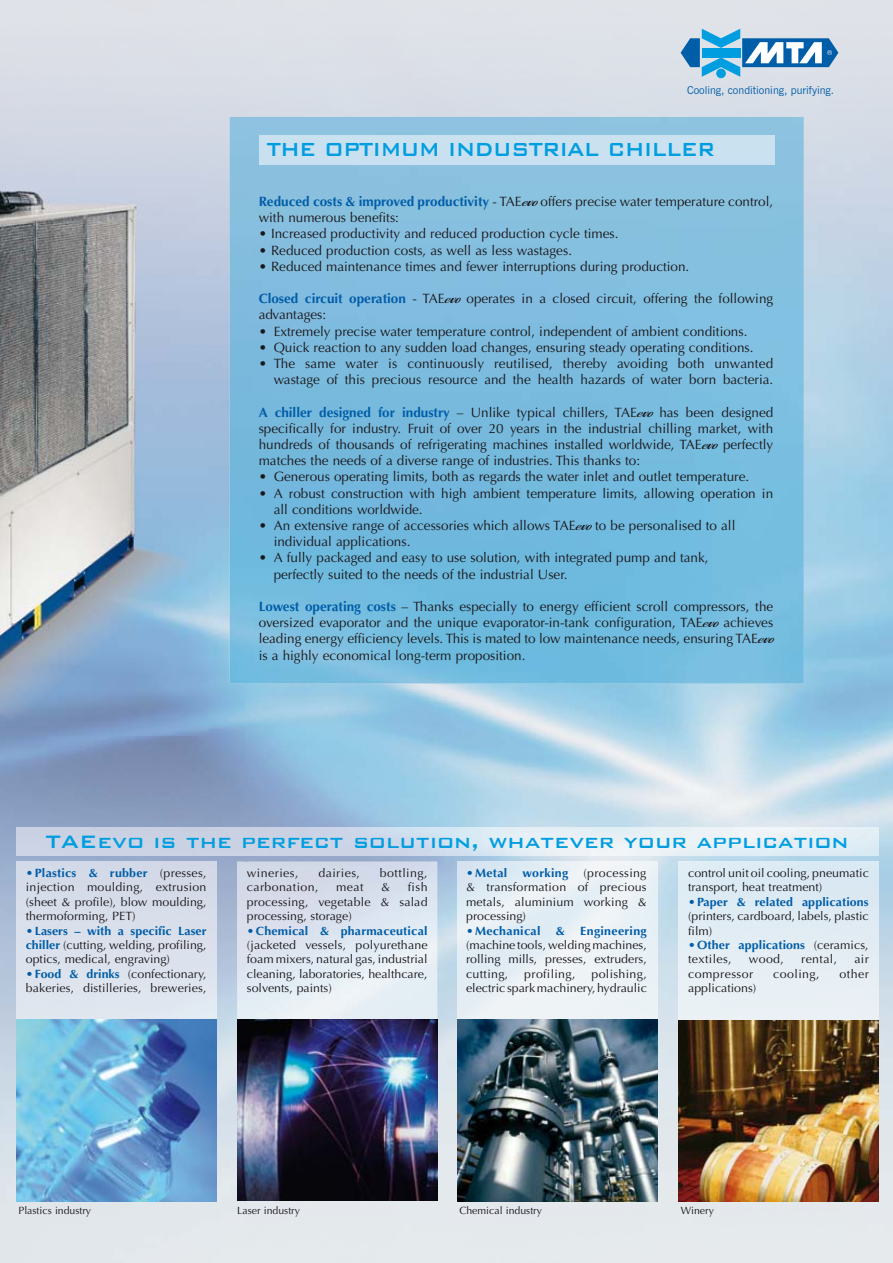
<style>
.page{position:relative;width:893px;height:1263px;background:#fff}
.page>*{position:absolute;margin:0;border:0;box-sizing:border-box;transform-origin:0 0}
.t1{font:500 25.35px "Bank Gothic";letter-spacing:-.04em;color:#009ee0;scale:.9 1}
.t2{font:500 24px "Bank Gothic";color:#009ee0}
.t3{font:13.5px/16.2px "Optima";color:#1a171b}
.t4{font:12px/14.4px "Optima";color:#1a171b;text-align:justify}
.t5{font:12px/14.4px "Optima";letter-spacing:.03em;color:#1a171b}
.t6{font:12px "Optima";letter-spacing:.035em;color:#1a171b}
.t7{font:700 12px "Optima";letter-spacing:.025em;color:#005da8}
.t8{font:12px "Optima";letter-spacing:.025em;color:#1a171b}
.t9{font:10.95px "News Gothic BT";color:#005da8}
.t10{font:10.5px "Optima";color:#1a171b}
.s1{font-weight:700;color:#005da8}
.s2{font-family:"Andrea"}
.s3{color:#005da8}
.s4{font-weight:400}
</style>
<div class="page">
<img style="left:1px;top:736px;width:46px;height:527px">
<img style="left:198px;top:208px;width:48px;height:1055px">
<img style="left:396px;top:894px;width:98px;height:369px">
<img style="left:645px;top:894px;width:48px;height:369px">
<img style="left:844px;top:894px;width:49px;height:369px">
<div style="left:47px;top:1201px;width:151px;height:62px;background:#e2e7eb"></div>
<div style="left:494px;top:1201px;width:151px;height:62px;background:#e4e9ec"></div>
<img style="left:678px;top:862px;width:200px;height:158px">
<img style="left:679px;top:1020px;width:199px;height:182px">
<img style="left:458px;top:862px;width:200px;height:158px">
<img style="left:458px;top:1020px;width:200px;height:181px">
<img style="left:237px;top:862px;width:200px;height:157px">
<img style="left:237px;top:1019px;width:200px;height:182px">
<div style="left:16px;top:862px;width:200px;height:158px;background:#dbe0ec"></div>
<img style="left:16px;top:1020px;width:200px;height:181px">
<div style="left:259px;top:135px;width:515px;height:30px;background:#c9e1f0"></div>
<svg style="left:680px;top:29px;width:158px;height:48px;background:#83b6d8"></svg>
<div style="left:716px;top:69px;width:10px;height:9px;background:#009ee0;border-radius:50%"></div>
<img style="left:1px;top:173px;width:208px;height:563px">
<p class="t9" style="left:687px;top:86px;width:148px">Cooling, conditioning, purifying.</p>
<h1 class="t1" style="left:267px;top:135px;width:500px">THE OPTIMUM INDUSTRIAL CHILLER</h1>
<p class="t3" style="left:259px;top:195px;width:516px"><span class="s1">Reduced costs &amp; improved productivity</span> - TAE<span class="s2">evo</span> offers precise water temperature control, with numerous benefits:</p>
<p class="t3" style="left:259px;top:227px;width:361px">• Increased productivity and reduced production cycle times.</p>
<p class="t3" style="left:259px;top:243px;width:315px">• Reduced production costs, as well as less wastages.</p>
<p class="t3" style="left:259px;top:259px;width:432px">• Reduced maintenance times and fewer interruptions during production.</p>
<p class="t3" style="left:259px;top:292px;width:516px"><span class="s1">Closed circuit operation</span> - TAE<span class="s2">evo</span> operates in a closed circuit, offering the following advantages:</p>
<p class="t3" style="left:259px;top:324px;width:490px">• Extremely precise water temperature control, independent of ambient conditions.</p>
<p class="t3" style="left:259px;top:340px;width:496px">• Quick reaction to any sudden load changes, ensuring steady operating conditions.</p>
<p class="t3" style="left:259px;top:357px;width:516px;text-align:right">• The same water is continuously reutilised, thereby avoiding both unwanted wastage of this precious resource and the health hazards of water born bacteria.</p>
<p class="t3" style="left:259px;top:405px;width:516px;text-align:justify"><span class="s1">A chiller designed for industry</span> – Unlike typical chillers, TAE<span class="s2">evo</span> has been designed specifically for industry. Fruit of over 20 years in the industrial chilling market, with hundreds of thousands of refrigerating machines installed worldwide, TAE<span class="s2">evo</span> perfectly matches the needs of a diverse range of industries. This thanks to:</p>
<p class="t3" style="left:259px;top:470px;width:492px">• Generous operating limits, both as regards the water inlet and outlet temperature.</p>
<p class="t3" style="left:274px;top:486px;width:501px;text-indent:-15px">• A robust construction with high ambient temperature limits, allowing operation in all conditions worldwide.</p>
<p class="t3" style="left:274px;top:519px;width:463px;text-indent:-15px">• An extensive range of accessories which allows TAE<span class="s2">evo</span> to be personalised to all individual applications.</p>
<p class="t3" style="left:274px;top:551px;width:436px;text-indent:-15px">• A fully packaged and easy to use solution, with integrated pump and tank, perfectly suited to the needs of the industrial User.</p>
<p class="t3" style="left:259px;top:600px;width:516px;text-align:justify"><span class="s1">Lowest operating costs</span> – Thanks especially to energy efficient scroll compressors, the oversized evaporator and the unique evaporator-in-tank configuration, TAE<span class="s2">evo</span> achieves leading energy efficiency levels. This is mated to low maintenance needs, ensuring TAE<span class="s2">evo </span>is a highly economical long-term proposition.</p>
<h2 class="t2" style="left:46px;top:829px;width:804px">TAEevo is the perfect solution, whatever your application</h2>
<p class="t4" style="left:26px;top:867px;width:182px"><span class="s3">•</span> <span class="s1">Plastics &amp; rubber</span> (presses, injection moulding, extrusion (sheet &amp; profile), blow moulding, thermoforming, PET)</p>
<p class="t4" style="left:26px;top:924px;width:182px"><span class="s3">•</span> <span class="s1">Lasers – with a specific Laser chiller</span> (cutting, welding, profiling, optics, medical, engraving)</p>
<p class="t4" style="left:26px;top:968px;width:182px"><span class="s3">•</span> <span class="s1">Food &amp; drinks</span> (confectionary, bakeries, distilleries, breweries,</p>
<p class="t6" style="left:247px;top:868px;width:53px">wineries,</p>
<p class="t6" style="left:318px;top:868px;width:43px">dairies,</p>
<p class="t6" style="left:380px;top:868px;width:49px">bottling,</p>
<p class="t5" style="left:247px;top:881px;width:73px">carbonation,</p>
<p class="t4" style="left:336px;top:881px;width:29px">meat</p>
<p class="t4" style="left:381px;top:881px;width:10px">&amp;</p>
<p class="t4" style="left:247px;top:881px;width:182px;text-indent:161px">fish processing, vegetable &amp; salad processing, storage)</p>
<p class="t4" style="left:247px;top:924px;width:182px"><span class="s3">•</span> <span class="s1">Chemical &amp; pharmaceutical </span>(jacketed vessels, polyurethane foam mixers, natural gas, industrial cleaning, laboratories, healthcare, solvents, paints)</p>
<p class="t7" style="left:466px;top:868px;width:43px"><span class="s4">•</span> Metal</p>
<p class="t7" style="left:522px;top:868px;width:47px">working</p>
<p class="t4" style="left:466px;top:867px;width:182px;text-indent:117px">(processing &amp; transformation of precious metals, aluminium working &amp; processing)</p>
<p class="t7" style="left:466px;top:926px;width:76px"><span class="s4">•</span> Mechanical</p>
<p class="t7" style="left:556px;top:926px;width:10px">&amp;</p>
<p class="t7" style="left:580px;top:926px;width:68px">Engineering</p>
<p class="t4" style="left:466px;top:939px;width:182px">(machine tools, welding machines, rolling mills, presses, extruders, cutting,</p>
<p class="t8" style="left:524px;top:969px;width:53px">profiling,</p>
<p class="t4" style="left:466px;top:968px;width:182px;text-align:right">polishing,<br>electric spark machinery, hydraulic</p>
<p class="t4" style="left:688px;top:867px;width:182px">control unit oil cooling, pneumatic transport, heat treatment)</p>
<p class="t4" style="left:688px;top:896px;width:182px"><span class="s3">•</span> <span class="s1">Paper &amp; related applications </span>(printers, cardboard, labels, plastic film)</p>
<p class="t5" style="left:688px;top:939px;width:182px"><span class="s3">•</span> <span class="s1">Other applications</span> (ceramics, textiles,</p>
<p class="t4" style="left:749px;top:953px;width:37px">wood,</p>
<p class="t4" style="left:801px;top:953px;width:37px">rental,</p>
<p class="t4" style="left:854px;top:953px;width:16px">air</p>
<p class="t6" style="left:688px;top:969px;width:67px">compressor</p>
<p class="t6" style="left:773px;top:969px;width:48px">cooling,</p>
<p class="t4" style="left:839px;top:968px;width:31px">other</p>
<p class="t4" style="left:688px;top:982px;width:70px">applications)</p>
<p class="t10" style="left:19px;top:1206px;width:74px">Plastics industry</p>
<p class="t10" style="left:237px;top:1206px;width:64px">Laser industry</p>
<p class="t10" style="left:459px;top:1206px;width:84px">Chemical industry</p>
<p class="t10" style="left:681px;top:1206px;width:35px">Winery</p>
</div>
